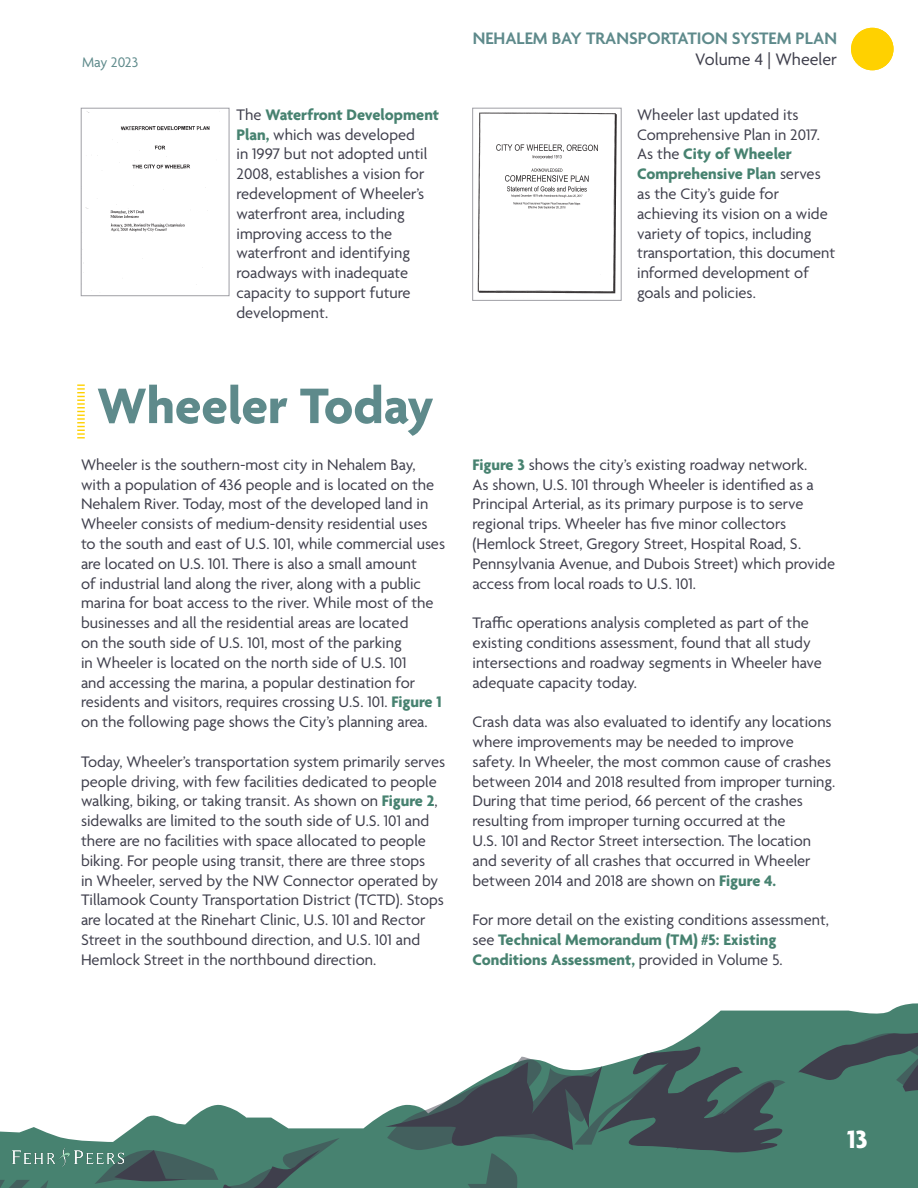
<style>
.page{position:relative;width:918px;height:1188px;background:#fff}
.page>*{position:absolute;margin:0;border:0;box-sizing:border-box;transform-origin:0 0}
.Header_1{font:700 54px "Agenda";color:#5e8a8b}
.t1{font:700 27px "Agenda";color:#fff}
.t2{font:600 18px "Agenda";color:#5e8a8b}
.t3{font:18px "Agenda";color:#3f3f4c}
.t4{font:16.5px/19.8px "Agenda";color:#3f3f4c}
.t5{font:15px "Agenda";color:#5e8a8b}
.s1{font-weight:700;color:#478270}
</style>
<div class="page">
<div style="left:851px;top:28px;width:43px;height:42px;background:#ffd100;border-radius:50%"></div>
<svg style="left:77px;top:384px;width:8px;height:54px"></svg>
<img style="left:83px;top:111px;width:127px;height:180px">
<div style="left:81px;top:108px;width:148px;height:188px;border:1px solid #9f9fa5"></div>
<img style="left:477px;top:112px;width:140px;height:182px">
<div style="left:473px;top:108px;width:148px;height:193px;border:1px solid #9f9fa5"></div>
<svg style="left:682px;top:1003px;width:236px;height:185px;fill:#478270"></svg>
<svg style="left:797px;top:1016px;width:121px;height:78px"></svg>
<svg style="left:0;top:1040px;width:791px;height:148px"></svg>
<div style="left:837px;top:1120px;width:41px;height:68px;background:#478270"></div>
<p class="t2" style="left:473px;top:28px;width:366px">NEHALEM BAY TRANSPORTATION SYSTEM PLAN</p>
<p class="t5" style="left:82px;top:54px;width:58px">May 2023</p>
<p class="t3" style="left:695px;top:50px;width:143px">Volume 4 | Wheeler</p>
<p class="t4" style="left:237px;top:106px;width:204px">The <span class="s1">Waterfront Development<br>Plan,</span> which was developed<br>in 1997 but not adopted until<br>2008, establishes a vision for redevelopment of Wheeler’s waterfront area, including improving access to the waterfront and identifying roadways with inadequate capacity to support future development.</p>
<p class="t4" style="left:637px;top:106px;width:200px">Wheeler last updated its<br>Comprehensive Plan in 2017.<br>As the <span class="s1">City of Wheeler<br>Comprehensive Plan</span> serves as the City’s guide for achieving its vision on a wide variety of topics, including transportation, this document informed development of goals and policies.</p>
<p class="Header_1" style="left:97px;top:377px;width:338px">Wheeler Today</p>
<p class="t4" style="left:81px;top:456px;width:366px">Wheeler is the southern-most city in Nehalem Bay, with a population of 436 people and is located on the Nehalem River. Today, most of the developed land in Wheeler consists of medium-density residential uses to the south and east of U.S. 101, while commercial uses are located on U.S. 101. There is also a small amount<br>of industrial land along the river, along with a public marina for boat access to the river. While most of the businesses and all the residential areas are located<br>on the south side of U.S. 101, most of the parking<br>in Wheeler is located on the north side of U.S. 101<br>and accessing the marina, a popular destination for residents and visitors, requires crossing U.S. 101. <span class="s1">Figure 1 </span>on the following page shows the City’s planning area.</p>
<p class="t4" style="left:81px;top:753px;width:366px">Today, Wheeler’s transportation system primarily serves people driving, with few facilities dedicated to people walking, biking, or taking transit. As shown on <span class="s1">Figure 2</span>, sidewalks are limited to the south side of U.S. 101 and there are no facilities with space allocated to people biking. For people using transit, there are three stops<br>in Wheeler, served by the NW Connector operated by Tillamook County Transportation District (TCTD). Stops are located at the Rinehart Clinic, U.S. 101 and Rector Street in the southbound direction, and U.S. 101 and Hemlock Street in the northbound direction.</p>
<p class="t4" style="left:472px;top:456px;width:364px"><span class="s1">Figure 3</span> shows the city’s existing roadway network.<br>As shown, U.S. 101 through Wheeler is identified as a Principal Arterial, as its primary purpose is to serve regional trips. Wheeler has five minor collectors (Hemlock Street, Gregory Street, Hospital Road, S.<br>Pennsylvania Avenue, and Dubois Street) which provide access from local roads to U.S. 101.</p>
<p class="t4" style="left:472px;top:614px;width:351px">Traffic operations analysis completed as part of the existing conditions assessment, found that all study intersections and roadway segments in Wheeler have adequate capacity today.</p>
<p class="t4" style="left:472px;top:713px;width:364px">Crash data was also evaluated to identify any locations where improvements may be needed to improve safety. In Wheeler, the most common cause of crashes between 2014 and 2018 resulted from improper turning.<br>During that time period, 66 percent of the crashes resulting from improper turning occurred at the<br>U.S. 101 and Rector Street intersection. The location and severity of all crashes that occurred in Wheeler between 2014 and 2018 are shown on <span class="s1">Figure 4.</span></p>
<p class="t4" style="left:472px;top:911px;width:358px">For more detail on the existing conditions assessment, see <span class="s1">Technical Memorandum (TM) #5: Existing<br>Conditions Assessment,</span> provided in Volume 5.</p>
<h2 class="t1" style="left:847px;top:1125px;width:22px">13</h2>
</div>
